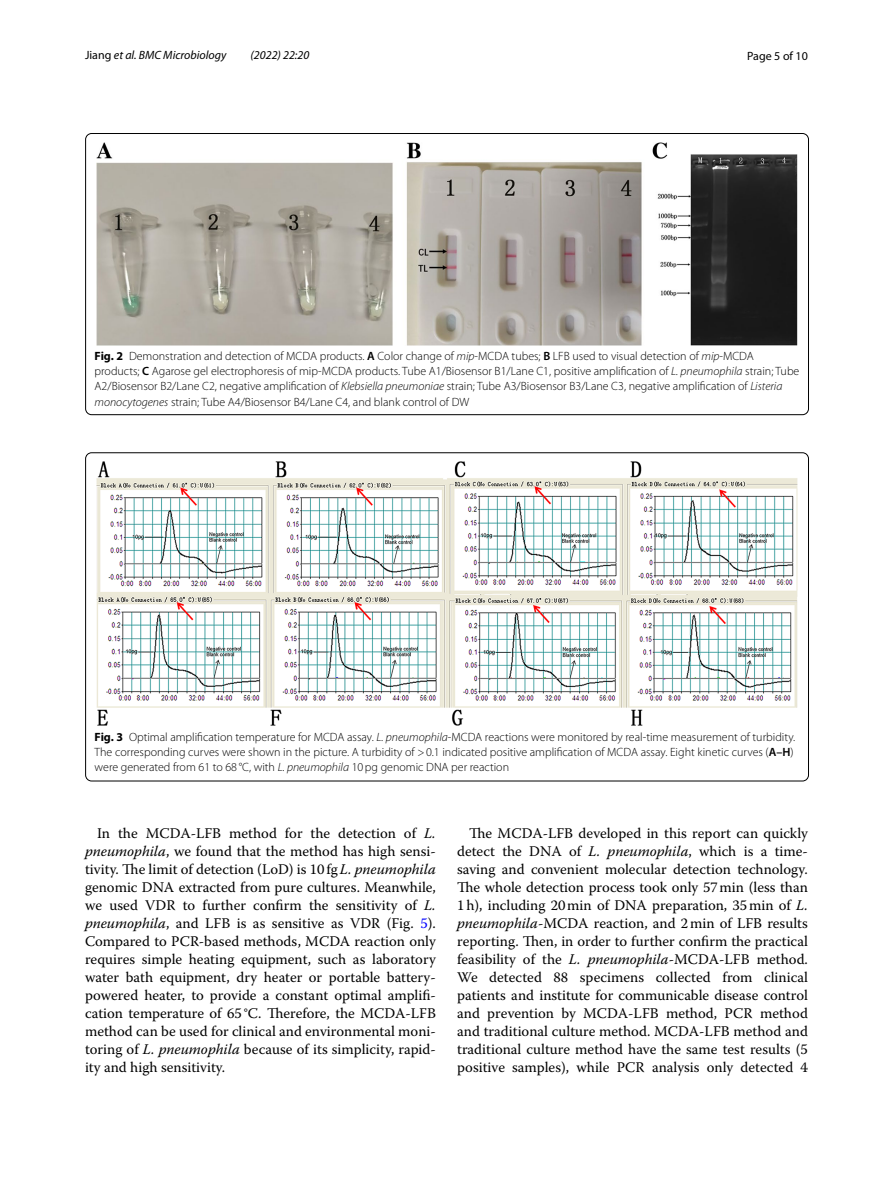
<style>
.page{position:relative;width:893px;height:1187px;background:#fff}
.page>*{position:absolute;margin:0;border:0;box-sizing:border-box;transform-origin:0 0}
.t1{font:14.7px/18px "Warnock Pro";color:#000;text-align:justify}
.t2{font:300 12px/15px "Myriad Pro";color:#000}
.t3{font:italic 12px "Myriad Pro";color:#000}
.t4{font:12px "Myriad Pro";color:#000}
.s1{font-style:normal}
.s2{font-weight:700}
.s3{font-weight:600}
.s4{font-style:italic}
.s5{color:#00f}
</style>
<div class="page">
<img style="left:97px;top:142px;width:700px;height:203px">
<img style="left:97px;top:461px;width:700px;height:264px">
<p class="t3" style="left:85px;top:48px;width:143px"><span class="s1">Jiang</span> et al. BMC Microbiology</p>
<p class="t3" style="left:251px;top:48px;width:60px">(2022) 22:20</p>
<p class="t4" style="left:747px;top:48px;width:62px">Page 5 of 10</p>
<p class="t2" style="left:95px;top:349px;width:706px"><span class="s2">Fig. 2</span> Demonstration and detection of MCDA products. <span class="s3">A</span> Color change of <span class="s4">mip</span>-MCDA tubes; <span class="s3">B</span> LFB used to visual detection of <span class="s4">mip</span>-MCDA products; <span class="s3">C</span> Agarose gel electrophoresis of mip-MCDA products. Tube A1/Biosensor B1/Lane C1, positive amplification of <span class="s4">L. pneumophila</span> strain; Tube A2/Biosensor B2/Lane C2, negative amplification of <span class="s4">Klebsiella pneumoniae</span> strain; Tube A3/Biosensor B3/Lane C3, negative amplification of <span class="s4">Listeria monocytogenes</span> strain; Tube A4/Biosensor B4/Lane C4, and blank control of DW</p>
<p class="t2" style="left:95px;top:729px;width:702px"><span class="s2">Fig. 3</span> Optimal amplification temperature for MCDA assay. <span class="s4">L. pneumophila</span>-MCDA reactions were monitored by real-time measurement of turbidity.<br>The corresponding curves were shown in the picture. A turbidity of &gt;0.1 indicated positive amplification of MCDA assay. Eight kinetic curves (<span class="s3">A–H</span>) were generated from 61 to 68 °C, with <span class="s4">L. pneumophila</span> 10pg genomic DNA per reaction</p>
<p class="t1" style="left:85px;top:823px;width:352px;text-indent:12px">In the MCDA-LFB method for the detection of <span class="s4">L. pneumophila</span>, we found that the method has high sensi&shy;tivity. The limit of detection (LoD) is 10 fg<span class="s4">L. pneumophila </span>genomic DNA extracted from pure cultures. Meanwhile, we used VDR to further confirm the sensitivity of <span class="s4">L. pneumophila</span>, and LFB is as sensitive as VDR (Fig. <span class="s5">5</span>).<br>Compared to PCR-based methods, MCDA reaction only requires simple heating equipment, such as laboratory water bath equipment, dry heater or portable battery&shy;powered heater, to provide a constant optimal amplifi&shy;cation temperature of 65°C. Therefore, the MCDA-LFB method can be used for clinical and environmental moni&shy;toring of <span class="s4">L. pneumophila</span> because of its simplicity, rapid&shy;ity and high sensitivity.</p>
<p class="t1" style="left:457px;top:823px;width:352px;text-indent:12px">The MCDA-LFB developed in this report can quickly detect the DNA of <span class="s4">L. pneumophila</span>, which is a time&shy;saving and convenient molecular detection technology.<br>The whole detection process took only 57min (less than 1h), including 20min of DNA preparation, 35min of <span class="s4">L. pneumophila</span>-MCDA reaction, and 2min of LFB results reporting. Then, in order to further confirm the practical feasibility of the <span class="s4">L. pneumophila</span>-MCDA-LFB method.<br>We detected 88 specimens collected from clinical patients and institute for communicable disease control and prevention by MCDA-LFB method, PCR method and traditional culture method. MCDA-LFB method and traditional culture method have the same test results (5 positive samples), while PCR analysis only detected 4</p>
</div>
